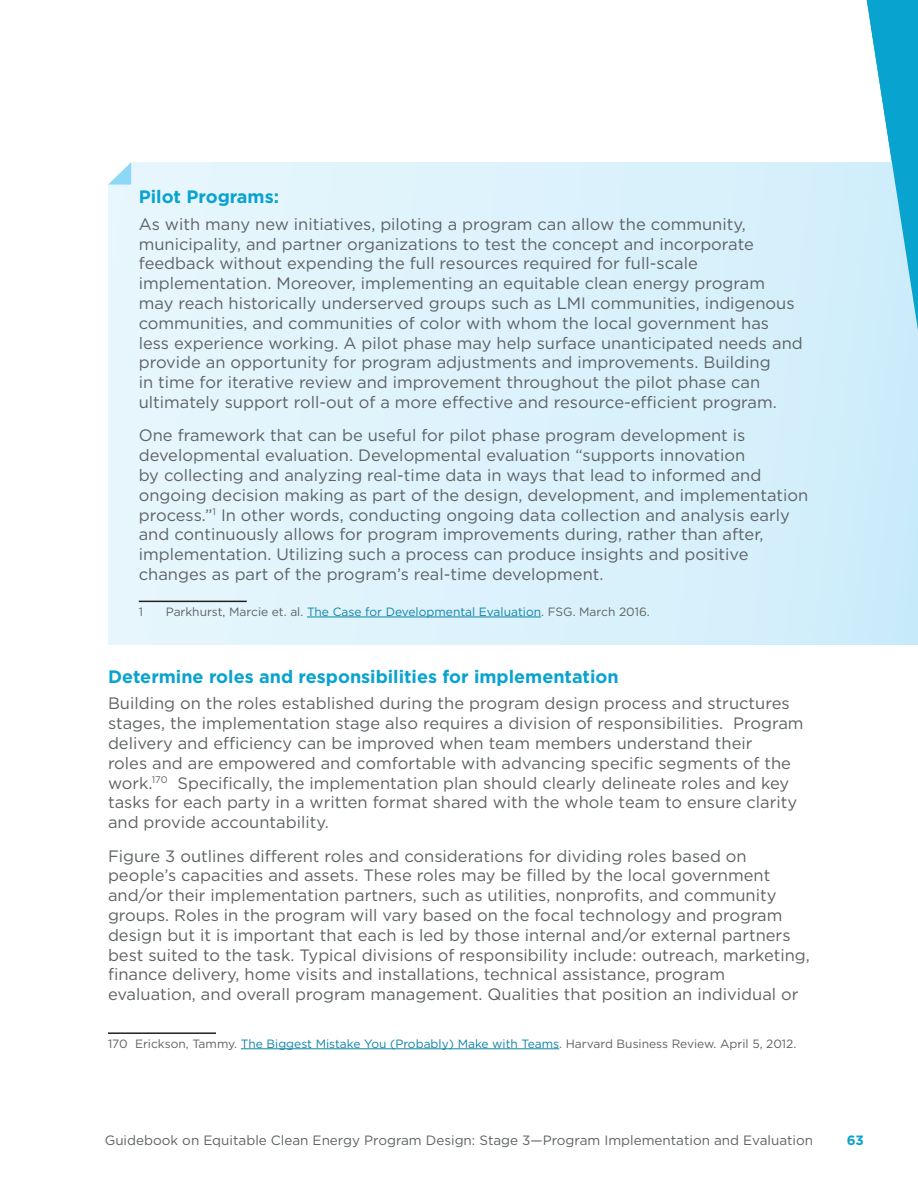
<style>
.page{position:relative;width:918px;height:1188px;background:#fff}
.page>*{position:absolute;margin:0;border:0;box-sizing:border-box;transform-origin:0 0}
.t1{font:700 18px "Gotham";color:#09a3cf}
.t2{font:16.5px/19.8px "Gotham";color:#5e6264}
.t3{font:13.5px "Gotham";color:#5e6264}
.t4{font:700 13.5px "Gotham";color:#09a3cf}
.t5{font:12px "Gotham";color:#5e6264}
.s1{color:#0f83a9}
</style>
<div class="page">
<div style="left:108px;top:162px;width:810px;height:483px;background:#ddf2fc"></div>
<hr style="left:241px;top:1048px;width:318px;height:1px;background:#0f83a9">
<hr style="left:108px;top:1032px;width:108px;height:2px;background:#231f20">
<hr style="left:307px;top:617px;width:234px;height:1px;background:#0f83a9">
<hr style="left:139px;top:601px;width:108px;height:1px;background:#231f20">
<svg style="left:108px;top:162px;width:23px;height:23px"></svg>
<svg style="left:864px;top:0;width:54px;height:446px"></svg>
<h2 class="t1" style="left:139px;top:185px;width:142px">Pilot Programs:</h2>
<p class="t2" style="left:139px;top:214px;width:666px">As with many new initiatives, piloting a program can allow the community, municipality, and partner organizations to test the concept and incorporate feedback without expending the full resources required for full-scale implementation. Moreover, implementing an equitable clean energy program may reach historically underserved groups such as LMI communities, indigenous communities, and communities of color with whom the local government has less experience working. A pilot phase may help surface unanticipated needs and provide an opportunity for program adjustments and improvements. Building<br>in time for iterative review and improvement throughout the pilot phase can ultimately support roll-out of a more efective and resource-efcient program.</p>
<p class="t2" style="left:139px;top:425px;width:671px">One framework that can be useful for pilot phase program development is developmental evaluation. Developmental evaluation “supports innovation<br>by collecting and analyzing real-time data in ways that lead to informed and ongoing decision making as part of the design, development, and implementation process.”<sup>1</sup> In other words, conducting ongoing data collection and analysis early and continuously allows for program improvements during, rather than after, implementation. Utilizing such a process can produce insights and positive changes as part of the program’s real-time development.</p>
<p class="t5" style="left:166px;top:604px;width:485px">Parkhurst, Marcie et. al. <span class="s1">The Case for Developmental Evaluation</span>. FSG. March 2016.</p>
<p class="t5" style="left:139px;top:604px;width:6px">1</p>
<h2 class="t1" style="left:108px;top:665px;width:512px">Determine roles and responsibilities for implementation</h2>
<p class="t2" style="left:108px;top:693px;width:697px">Building on the roles established during the program design process and structures stages, the implementation stage also requires a division of responsibilities. Program delivery and efciency can be improved when team members understand their<br>roles and are empowered and comfortable with advancing specifc segments of the work.<sup>170</sup> Specifcally, the implementation plan should clearly delineate roles and key tasks for each party in a written format shared with the whole team to ensure clarity and provide accountability.</p>
<p class="t2" style="left:108px;top:845px;width:703px">Figure 3 outlines diferent roles and considerations for dividing roles based on people’s capacities and assets. These roles may be flled by the local government and/or their implementation partners, such as utilities, nonprofts, and community groups. Roles in the program will vary based on the focal technology and program design but it is important that each is led by those internal and/or external partners best suited to the task. Typical divisions of responsibility include: outreach, marketing, fnance delivery, home visits and installations, technical assistance, program evaluation, and overall program management. Qualities that position an individual or</p>
<p class="t5" style="left:108px;top:1036px;width:690px">170 Erickson, Tammy. <span class="s1">The Biggest Mistake You (Probably) Make with Teams</span>. Harvard Business Review. April 5, 2012.</p>
<p class="t3" style="left:105px;top:1131px;width:710px">Guidebook on Equitable Clean Energy Program Design: Stage 3—Program Implementation and Evaluation</p>
<p class="t4" style="left:847px;top:1131px;width:19px">63</p>
</div>
